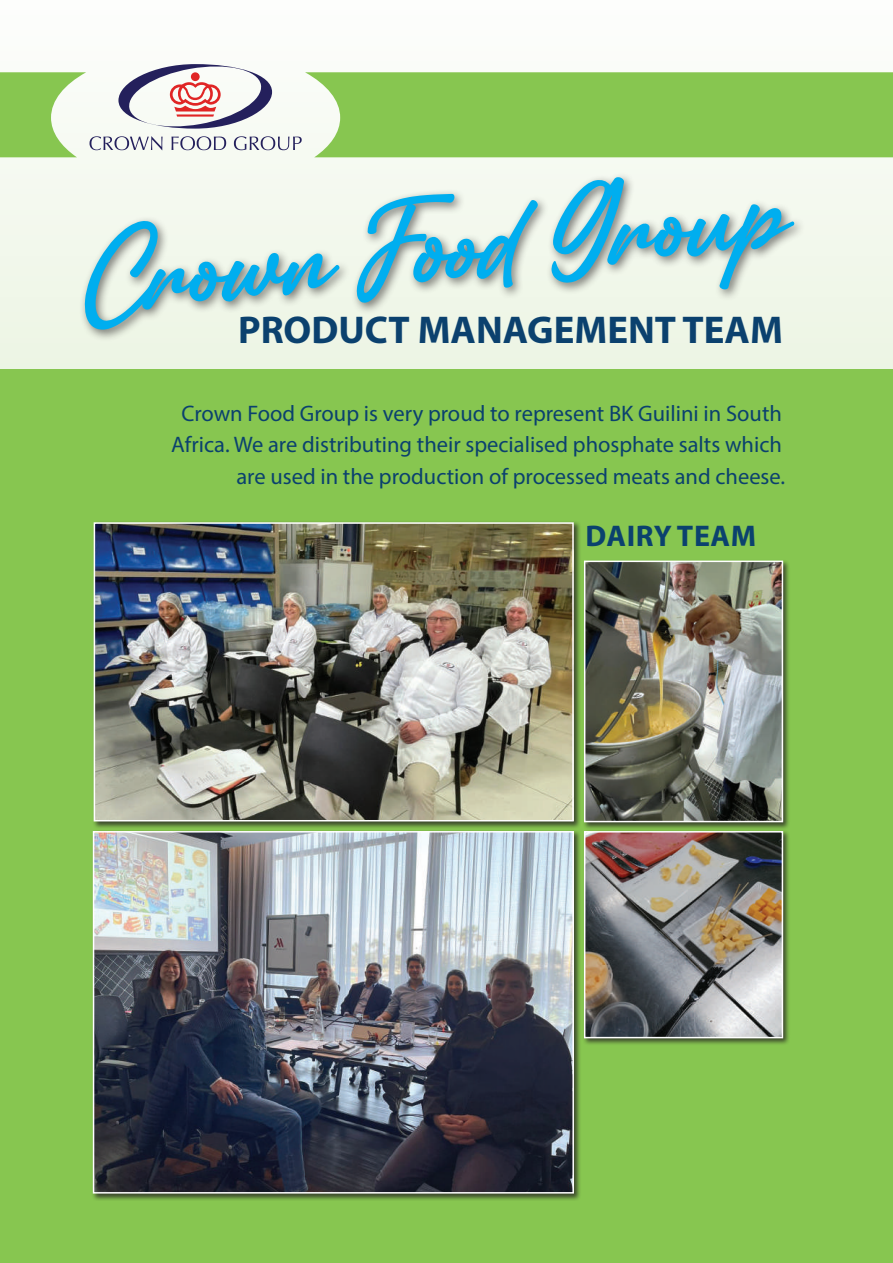
<style>
.page{position:relative;width:893px;height:1263px;background:#fff}
.page>*{position:absolute;margin:0;border:0;box-sizing:border-box;transform-origin:0 0}
.t1{font:100.5px "Amertha PERSONALUSEONLY";color:#00aeef}
.t2{font:700 38.85px "Myriad Pro";color:#0b416e}
.t3{font:700 30px "Myriad Pro";letter-spacing:.02em;color:#0b416e}
.t4{font:22.5px/31.3px "Myriad Pro";color:#0b416e;text-align:right}
</style>
<div class="page">
<svg style="left:0;top:157px;width:893px;height:213px;fill:#f0f7e9"></svg>
<svg style="left:0;top:72px;width:893px;height:85px;fill:#87c650"></svg>
<div style="left:0;top:370px;width:893px;height:893px;background:#87c650"></div>
<div style="left:79px;top:172px;width:727px;height:170px;background:#231f20;opacity:.61"></div>
<div style="left:92px;top:521px;width:489px;height:308px;background:#231f20;opacity:.75"></div>
<img style="left:97px;top:525px;width:474px;height:293px">
<div style="left:94px;top:522px;width:480px;height:299px;border:2px solid #fff"></div>
<div style="left:582px;top:559px;width:209px;height:271px;background:#231f20;opacity:.75"></div>
<img style="left:587px;top:564px;width:193px;height:255px">
<div style="left:584px;top:561px;width:199px;height:261px;border:2px solid #fff"></div>
<div style="left:582px;top:829px;width:209px;height:217px;background:#231f20;opacity:.75"></div>
<img style="left:587px;top:834px;width:193px;height:201px">
<div style="left:584px;top:831px;width:199px;height:207px;border:2px solid #fff"></div>
<div style="left:91px;top:829px;width:490px;height:372px;background:#231f20;opacity:.75"></div>
<img style="left:96px;top:834px;width:475px;height:356px">
<div style="left:93px;top:831px;width:481px;height:362px;border:2px solid #fff"></div>
<svg style="left:118px;top:64px;width:154px;height:66px"></svg>
<svg style="left:90px;top:136px;width:73px;height:14px"></svg>
<svg style="left:172px;top:136px;width:54px;height:14px"></svg>
<svg style="left:234px;top:136px;width:68px;height:14px"></svg>
<h1 class="t1" style="left:68px;top:199px;width:715px;rotate:-6deg">Crown Foo d Group</h1>
<h2 class="t2" style="left:238px;top:304px;width:546px">PRODUCT MANAGEMENT TEAM</h2>
<p class="t4" style="left:171px;top:397px;width:615px">Crown Food Group is very proud to represent BK Guilini in South<br>Africa. We are distributing their specialised phosphate salts which are used in the production of processed meats and cheese.</p>
<h3 class="t3" style="left:585px;top:516px;width:172px">DAIRY TEAM</h3>
</div>
